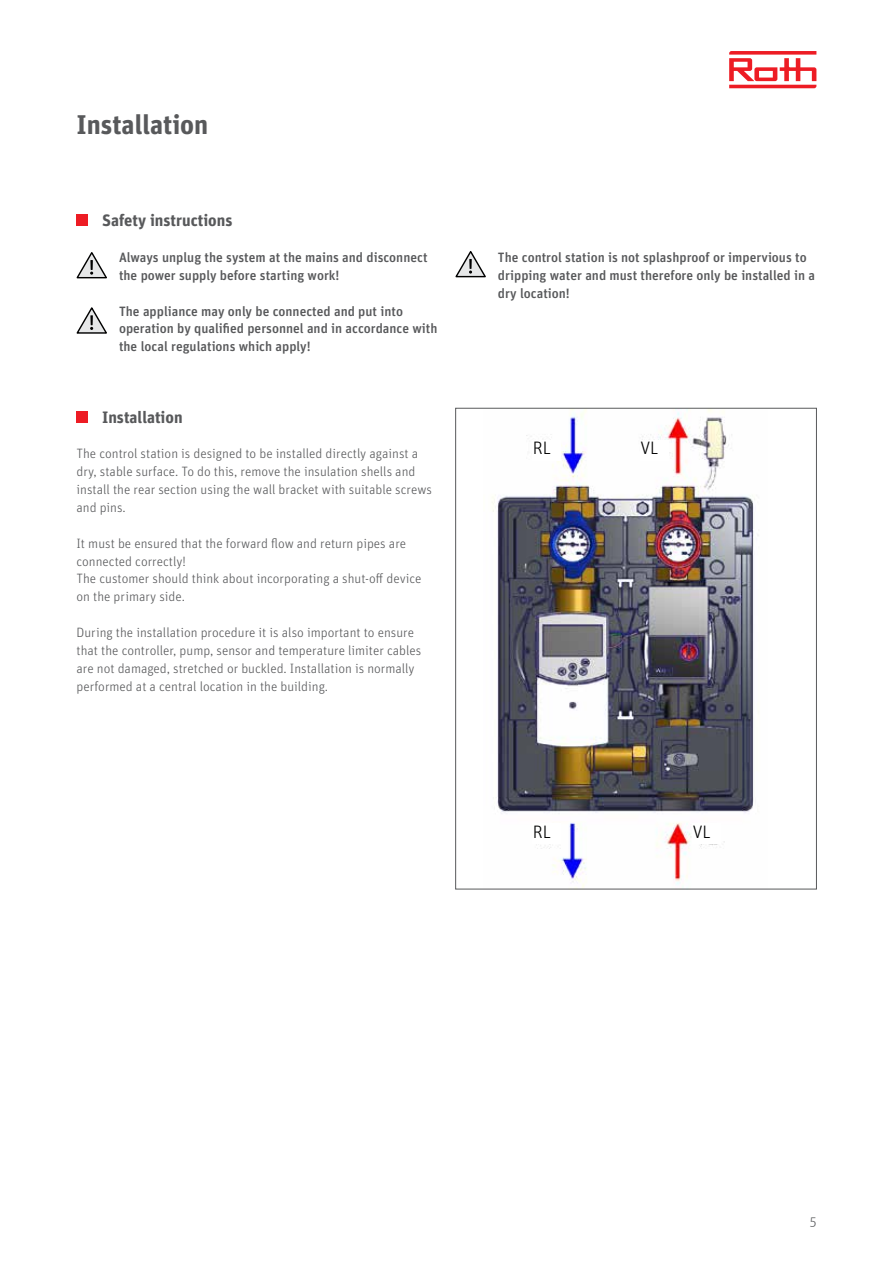
<style>
.page{position:relative;width:893px;height:1263px;background:#fff}
.page>*{position:absolute;margin:0;border:0;box-sizing:border-box;transform-origin:0 0}
.t1{font:700 27px "Unit OT";color:#58595b}
.t2{font:300 18px "Unit OT";color:#000}
.t3{font:700 16.5px "Unit OT";color:#58595b}
.t4{font:300 13.5px/17.9px "Unit OT";color:#58595b}
.t5{font:500 13.5px/17.9px "Unit OT";color:#58595b}
</style>
<div class="page">
<svg style="left:729px;top:51px;width:87px;height:37px"></svg>
<div style="left:77px;top:411px;width:11px;height:12px;background:#ed1c24"></div>
<div style="left:77px;top:214px;width:11px;height:12px;background:#ed1c24"></div>
<svg style="left:77px;top:252px;width:30px;height:26px"></svg>
<svg style="left:77px;top:307px;width:30px;height:27px"></svg>
<svg style="left:455px;top:251px;width:31px;height:26px"></svg>
<img style="left:491px;top:410px;width:268px;height:477px">
<div style="left:533px;top:440px;width:28px;height:20px;background:#fff"></div>
<div style="left:640px;top:440px;width:28px;height:20px;background:#fff"></div>
<div style="left:533px;top:824px;width:28px;height:20px;background:#fff"></div>
<div style="left:693px;top:824px;width:28px;height:20px;background:#fff"></div>
<h1 class="t1" style="left:77px;top:107px;width:133px">Installation</h1>
<p class="t3" style="left:102px;top:210px;width:132px">Safety instructions</p>
<p class="t5" style="left:119px;top:248px;width:310px">Always unplug the system at the mains and disconnect the power supply before starting work!</p>
<p class="t5" style="left:119px;top:302px;width:320px">The appliance may only be connected and put into operation by qualified personnel and in accordance with the local regulations which apply!</p>
<p class="t3" style="left:102px;top:406px;width:82px">Installation</p>
<p class="t4" style="left:77px;top:445px;width:357px">The control station is designed to be installed directly against a dry, stable surface. To do this, remove the insulation shells and install the rear section using the wall bracket with suitable screws and pins.</p>
<p class="t4" style="left:77px;top:534px;width:347px">It must be ensured that the forward flow and return pipes are connected correctly!<br>The customer should think about incorporating a shut-off device on the primary side.</p>
<p class="t4" style="left:77px;top:623px;width:346px">During the installation procedure it is also important to ensure that the controller, pump, sensor and temperature limiter cables are not damaged, stretched or buckled. Installation is normally performed at a central location in the building.</p>
<p class="t5" style="left:498px;top:248px;width:319px">The control station is not splashproof or impervious to dripping water and must therefore only be installed in a dry location!</p>
<h2 class="t2" style="left:533px;top:438px;width:20px">RL</h2>
<h2 class="t2" style="left:640px;top:438px;width:20px">VL</h2>
<h2 class="t2" style="left:533px;top:821px;width:20px">RL</h2>
<h2 class="t2" style="left:693px;top:821px;width:20px">VL</h2>
<p class="t4" style="left:810px;top:1213px;width:8px">5</p>
</div>
